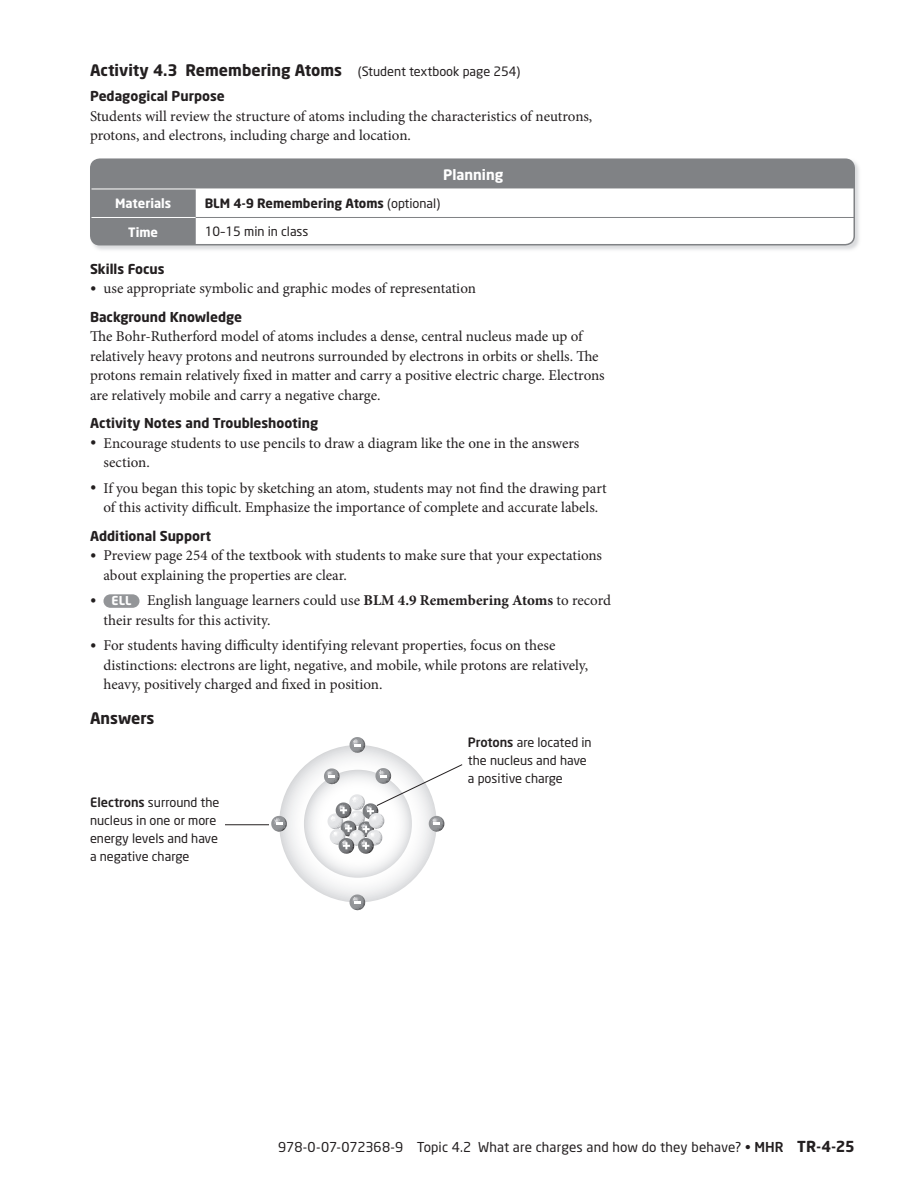
<style>
.page{position:relative;width:918px;height:1188px;background:#fff}
.page>*{position:absolute;margin:0;border:0;box-sizing:border-box;transform-origin:0 0}
.t1{font:700 15.75px "Neo Sans";color:#231f20}
.t2{font:15px/19.5px "Minion Pro";color:#231f20}
.t3{font:700 14.25px "Neo Sans";color:#fff}
.t4{font:700 13.5px "Neo Sans";color:#231f20}
.t5{font:13.5px "Neo Sans";letter-spacing:.005em;color:#231f20}
.t6{font:12.75px/18px "Neo Sans";color:#231f20}
.t7{font:700 12.75px "Neo Sans";color:#231f20}
.t8{font:700 12.75px "Neo Sans";color:#fff}
.s1{font-weight:400;font-size:12.75px}
.s2{font-weight:400}
.s3{font-size:16.5px}
.s4{font-family:"Neo Sans";font-weight:700;font-size:12.15px;color:#fff}
.s5{font-weight:700}
.s6{font-weight:500}
.s7{font-weight:700;font-size:15px}
</style>
<div class="page">
<img style="left:90px;top:162px;width:769px;height:88px">
<svg style="left:91px;top:161px;width:763px;height:84px"></svg>
<hr style="left:91px;top:217px;width:105px;height:1px;background:#fff">
<hr style="left:91px;top:189px;width:105px;height:1px;background:#fff">
<hr style="left:196px;top:189px;width:658px;height:1px;background:#fff">
<hr style="left:196px;top:217px;width:658px;height:1px;background:#808285">
<div style="left:90px;top:158px;width:765px;height:87px;border:2px solid #808285;border-radius:9px"></div>
<div style="left:104px;top:594px;width:36px;height:14px;background:#939598;border-radius:7px"></div>
<svg style="left:279px;top:745px;width:158px;height:157px"></svg>
<svg style="left:304px;top:770px;width:108px;height:108px"></svg>
<svg style="left:350px;top:737px;width:15px;height:16px"></svg>
<svg style="left:350px;top:894px;width:15px;height:16px"></svg>
<svg style="left:225px;top:764px;width:238px;height:90px"></svg>
<p class="t1" style="left:90px;top:64px;width:432px">Activity 4.3 Remembering Atoms <span class="s1">(Student textbook page 254)</span></p>
<p class="t4" style="left:90px;top:91px;width:136px">Pedagogical Purpose</p>
<p class="t2" style="left:90px;top:108px;width:504px">Students will review the structure of atoms including the characteristics of neutrons, protons, and electrons, including charge and location.</p>
<p class="t3" style="left:443px;top:169px;width:62px">Planning</p>
<p class="t8" style="left:115px;top:199px;width:58px">Materials</p>
<p class="t7" style="left:205px;top:199px;width:237px">BLM 4-9 Remembering Atoms <span class="s2">(optional)</span></p>
<p class="t8" style="left:128px;top:227px;width:31px">Time</p>
<p class="t6" style="left:205px;top:224px;width:105px">10–15 min in class</p>
<p class="t4" style="left:90px;top:263px;width:76px">Skills Focus</p>
<p class="t2" style="left:90px;top:280px;width:388px"><span class="s3">•</span> use appropriate symbolic and graphic modes of representation</p>
<p class="t4" style="left:90px;top:311px;width:154px">Background Knowledge</p>
<p class="t2" style="left:90px;top:328px;width:516px">The Bohr-Rutherford model of atoms includes a dense, central nucleus made up of relatively heavy protons and neutrons surrounded by electrons in orbits or shells. The protons remain relatively fixed in matter and carry a positive electric charge. Electrons are relatively mobile and carry a negative charge.</p>
<p class="t4" style="left:90px;top:418px;width:230px">Activity Notes and Troubleshooting</p>
<p class="t2" style="left:104px;top:435px;width:477px;text-indent:-14px"><span class="s3">•</span> Encourage students to use pencils to draw a diagram like the one in the answers section.</p>
<p class="t2" style="left:90px;top:480px;width:518px;text-align:center"><span class="s3">•</span> If you began this topic by sketching an atom, students may not find the drawing part of this activity difficult. Emphasize the importance of complete and accurate labels.</p>
<p class="t4" style="left:90px;top:530px;width:123px">Additional Support</p>
<p class="t2" style="left:104px;top:547px;width:500px;text-indent:-14px"><span class="s3">•</span> Preview page 254 of the textbook with students to make sure that your expectations about explaining the properties are clear.</p>
<p class="t2" style="left:104px;top:592px;width:509px;text-indent:-14px"><span class="s3">•</span> <span class="s4">ELL</span> English language learners could use <span class="s5">BLM 4.9 Remembering Atoms</span> to record their results for this activity.</p>
<p class="t2" style="left:104px;top:637px;width:486px;text-indent:-14px"><span class="s3">•</span> For students having difficulty identifying relevant properties, focus on these distinctions: electrons are light, negative, and mobile, while protons are relatively, heavy, positively charged and fixed in position.</p>
<p class="t1" style="left:90px;top:712px;width:66px">Answers</p>
<p class="t6" style="left:90px;top:794px;width:131px"><span class="s6">Electrons</span> surround the nucleus in one or more energy levels and have a negative charge</p>
<p class="t6" style="left:468px;top:735px;width:125px"><span class="s6">Protons</span> are located in the nucleus and have a positive charge</p>
<p class="t5" style="left:278px;top:1142px;width:578px">978-0-07-072368-9 Topic 4.2 What are charges and how do they behave? • <span class="s6">MHR</span> <span class="s7">TR-4-25</span></p>
</div>
